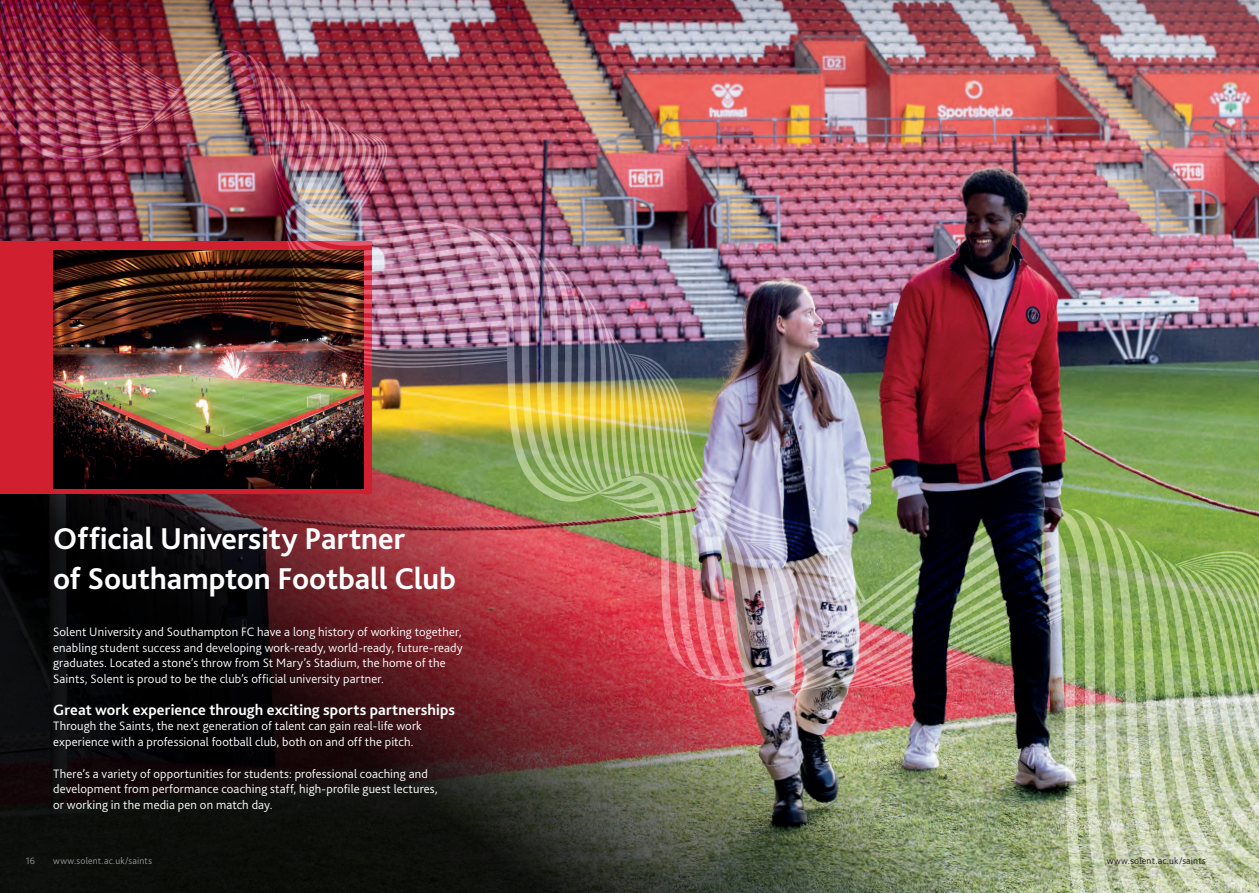
<style>
.page{position:relative;width:1259px;height:893px;background:#fff}
.page>*{position:absolute;margin:0;border:0;box-sizing:border-box;transform-origin:0 0}
.t1{font:700 31.5px/39.3px "Bliss";letter-spacing:-.005em;color:#fff}
.t2{font:700 15.75px "Bliss";letter-spacing:.01em;color:#fff}
.t3{font:300 12.75px/15.8px "Bliss";letter-spacing:.01em;color:#fff}
.t4{font:300 9.75px "Bliss";letter-spacing:.02em;color:#939598}
.t5{font:300 9.75px "Bliss";letter-spacing:.02em;color:#231f20}
</style>
<div class="page">
<img style="left:0;top:0;width:1259px;height:893px">
<h1 class="t1" style="left:53px;top:519px;width:404px">Official University Partner<br>of Southampton Football Club</h1>
<p class="t3" style="left:53px;top:624px;width:411px">Solent University and Southampton FC have a long history of working together, enabling student success and developing work-ready, world-ready, future-ready graduates. Located a stone’s throw from St Mary’s Stadium, the home of the Saints, Solent is proud to be the club’s official university partner.</p>
<p class="t2" style="left:53px;top:700px;width:403px">Great work experience through exciting sports partnerships</p>
<p class="t3" style="left:53px;top:718px;width:370px">Through the Saints, the next generation of talent can gain real-life work experience with a professional football club, both on and off the pitch.</p>
<p class="t3" style="left:53px;top:766px;width:386px">There’s a variety of opportunities for students: professional coaching and development from performance coaching staff, high-profile guest lectures, or working in the media pen on match day.</p>
<p class="t4" style="left:26px;top:855px;width:11px">16</p>
<p class="t4" style="left:53px;top:855px;width:100px">www.solent.ac.uk/saints</p>
<p class="t5" style="left:1107px;top:855px;width:100px">www.solent.ac.uk/saints</p>
<p class="t4" style="left:1224px;top:855px;width:10px">17</p>
</div>
